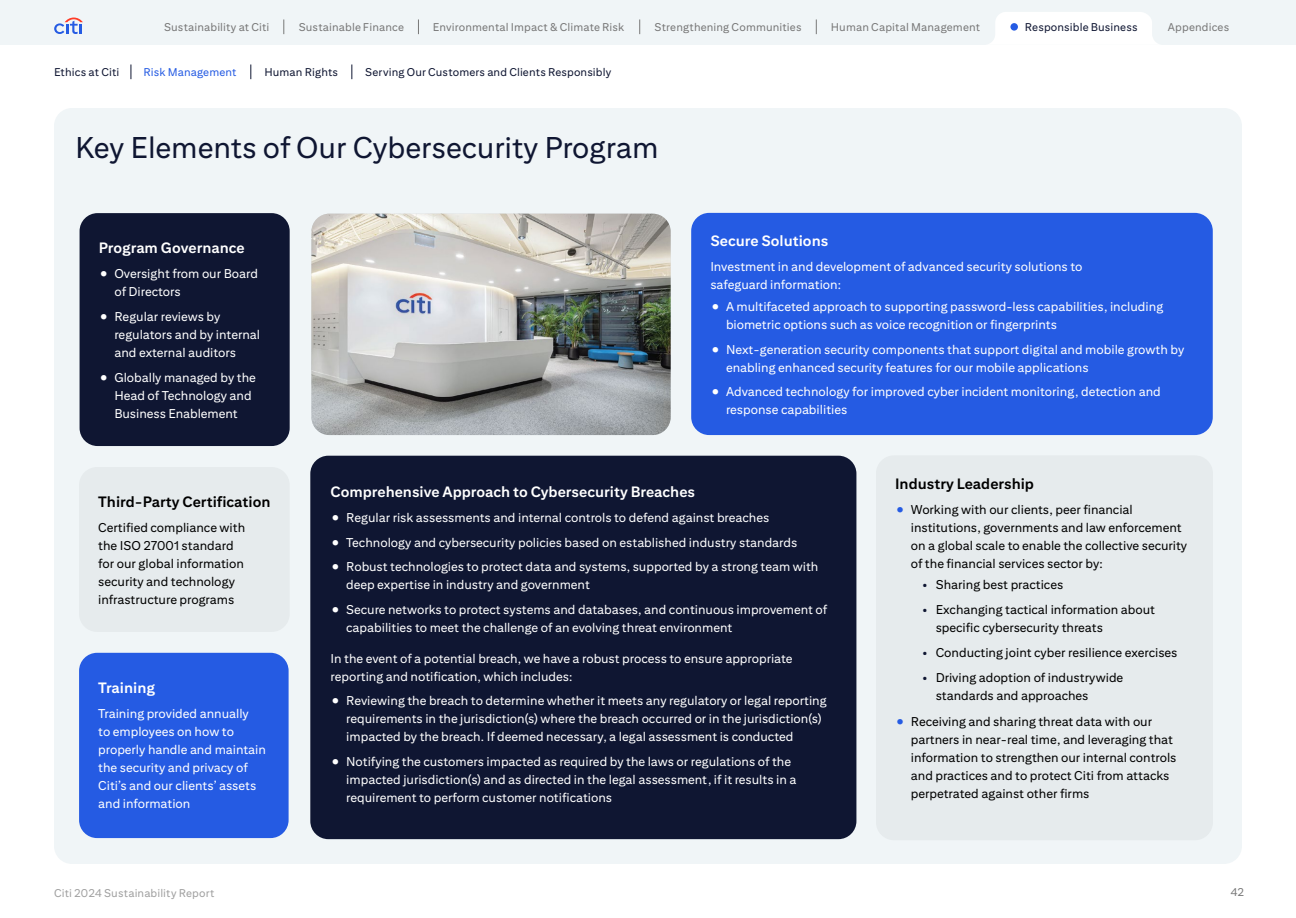
<style>
.page{position:relative;width:1296px;height:918px;background:#fff}
.page>*{position:absolute;margin:0;border:0;box-sizing:border-box;transform-origin:0 0}
.Tier_1_Callout_-_Title{font:30px "Citi Sans Text";color:#0f1632}
.Medium_Accent_Text{font:700 15px "Citi Sans Text";color:#fff}
.Medium_Accent_Text-2{font:700 15px "Citi Sans Text";color:#000}
.Body_Copy{font:12.75px/18px "Citi Sans Text";color:#fff}
.Body_Copy-2{font:12.75px/18px "Citi Sans Text";color:#000}
.Body_Copy_-_Before_Bullet{font:12.75px/18px "Citi Sans Text";color:#fff}
.t1{font:11.25px "Citi Sans Text";letter-spacing:.01em;color:#787878}
.t2{font:11.25px "Citi Sans Text";letter-spacing:.01em;color:#0f1632}
.t3{font:11.25px "Citi Sans Text";letter-spacing:.01em;color:#a0a0a0}
.Navigation_L1{font:11.25px "Citi Sans Text";letter-spacing:.01em;color:#255be3}
.s1{font-family:"Helvetica Neue"}
.s2{font-family:"Helvetica Neue";color:#255be3}
.s3{font-family:"Citi Sans Display";color:#0f1632}
</style>
<div class="page">
<div style="left:0;top:0;width:1296px;height:44px;background:#f0f5f7"></div>
<svg style="left:984px;top:12px;width:179px;height:33px"></svg>
<div style="left:1010px;top:23px;width:8px;height:8px;background:#255be3;border-radius:50%"></div>
<svg style="left:131px;top:64px;width:1px;height:15px"></svg>
<svg style="left:251px;top:64px;width:1px;height:15px"></svg>
<svg style="left:352px;top:64px;width:1px;height:15px"></svg>
<svg style="left:54px;top:18px;width:29px;height:16px"></svg>
<svg style="left:418px;top:19px;width:1px;height:15px"></svg>
<svg style="left:284px;top:19px;width:1px;height:15px"></svg>
<svg style="left:639px;top:19px;width:1px;height:15px"></svg>
<svg style="left:816px;top:19px;width:1px;height:15px"></svg>
<div style="left:54px;top:108px;width:1188px;height:756px;background:#f0f5f7;border-radius:18px"></div>
<div style="left:876px;top:455px;width:337px;height:385px;background:#e6ebed;border-radius:18px"></div>
<div style="left:691px;top:213px;width:522px;height:222px;background:#255be3;border-radius:18px"></div>
<div style="left:80px;top:213px;width:210px;height:233px;background:#0f1632;border-radius:18px"></div>
<div style="left:310px;top:456px;width:546px;height:383px;background:#0f1632;border-radius:18px"></div>
<img style="left:311px;top:214px;width:360px;height:221px">
<div style="left:79px;top:653px;width:210px;height:185px;background:#255be3;border-radius:18px"></div>
<div style="left:79px;top:467px;width:211px;height:165px;background:#e6ebed;border-radius:18px"></div>
<p class="t1" style="left:164px;top:20px;width:107px">Sustainability at Citi</p>
<p class="t1" style="left:299px;top:20px;width:107px">Sustainable Finance</p>
<p class="t1" style="left:433px;top:20px;width:193px">Environmental Impact &amp; Climate Risk</p>
<p class="t1" style="left:655px;top:20px;width:148px">Strengthening Communities</p>
<p class="t1" style="left:831px;top:20px;width:151px">Human Capital Management</p>
<p class="t2" style="left:1025px;top:20px;width:114px">Responsible Business</p>
<p class="t1" style="left:1168px;top:20px;width:63px">Appendices</p>
<p class="Navigation_L1" style="left:144px;top:65px;width:95px">Risk Management</p>
<p class="t2" style="left:54px;top:65px;width:67px">Ethics at Citi</p>
<p class="t2" style="left:264px;top:65px;width:75px">Human Rights</p>
<p class="t2" style="left:365px;top:65px;width:248px">Serving Our Customers and Clients Responsibly</p>
<p class="Tier_1_Callout_-_Title" style="left:75px;top:130px;width:585px">Key Elements of Our Cybersecurity Program</p>
<p class="Medium_Accent_Text" style="left:99px;top:239px;width:148px">Program Governance</p>
<p class="Body_Copy" style="left:114px;top:264px;width:145px;text-indent:-15px"><span class="s1">●</span> Oversight from our Board of Directors</p>
<p class="Body_Copy" style="left:114px;top:307px;width:147px;text-indent:-15px"><span class="s1">●</span> Regular reviews by regulators and by internal and external auditors</p>
<p class="Body_Copy" style="left:114px;top:368px;width:143px;text-indent:-15px"><span class="s1">●</span> Globally managed by the<br>Head of Technology and<br>Business Enablement</p>
<p class="Medium_Accent_Text" style="left:710px;top:232px;width:119px">Secure Solutions</p>
<p class="Body_Copy_-_Before_Bullet" style="left:710px;top:257px;width:374px">Investment in and development of advanced security solutions to safeguard information:</p>
<p class="Body_Copy" style="left:726px;top:297px;width:439px;text-indent:-15px"><span class="s1">●</span> A multifaceted approach to supporting password-less capabilities, including biometric options such as voice recognition or fingerprints</p>
<p class="Body_Copy" style="left:726px;top:340px;width:460px;text-indent:-15px"><span class="s1">●</span> Next-generation security components that support digital and mobile growth by enabling enhanced security features for our mobile applications</p>
<p class="Body_Copy" style="left:726px;top:383px;width:436px;text-indent:-15px"><span class="s1">●</span> Advanced technology for improved cyber incident monitoring, detection and response capabilities</p>
<p class="Medium_Accent_Text-2" style="left:98px;top:493px;width:174px">Third-Party Certification</p>
<p class="Body_Copy-2" style="left:98px;top:518px;width:148px">Certified compliance with the ISO 27001 standard for our global information security and technology infrastructure programs</p>
<p class="Medium_Accent_Text" style="left:98px;top:679px;width:58px">Training</p>
<p class="Body_Copy" style="left:98px;top:704px;width:169px">Training provided annually<br>to employees on how to properly handle and maintain the security and privacy of<br>Citi’s and our clients’ assets and information</p>
<p class="Medium_Accent_Text" style="left:331px;top:483px;width:366px">Comprehensive Approach to Cybersecurity Breaches</p>
<p class="Body_Copy" style="left:332px;top:508px;width:439px"><span class="s1">●</span> Regular risk assessments and internal controls to defend against breaches</p>
<p class="Body_Copy" style="left:332px;top:533px;width:467px"><span class="s1">●</span> Technology and cybersecurity policies based on established industry standards</p>
<p class="Body_Copy" style="left:346px;top:558px;width:474px;text-indent:-15px"><span class="s1">●</span> Robust technologies to protect data and systems, supported by a strong team with deep expertise in industry and government</p>
<p class="Body_Copy" style="left:346px;top:600px;width:483px;text-indent:-15px"><span class="s1">●</span> Secure networks to protect systems and databases, and continuous improvement of capabilities to meet the challenge of an evolving threat environment</p>
<p class="Body_Copy_-_Before_Bullet" style="left:331px;top:649px;width:463px">In the event of a potential breach, we have a robust process to ensure appropriate reporting and notification, which includes:</p>
<p class="Body_Copy" style="left:346px;top:692px;width:482px;text-indent:-15px"><span class="s1">●</span> Reviewing the breach to determine whether it meets any regulatory or legal reporting requirements in the jurisdiction(s) where the breach occurred or in the jurisdiction(s) impacted by the breach. If deemed necessary, a legal assessment is conducted</p>
<p class="Body_Copy" style="left:346px;top:752px;width:452px;text-indent:-15px"><span class="s1">●</span> Notifying the customers impacted as required by the laws or regulations of the impacted jurisdiction(s) and as directed in the legal assessment, if it results in a requirement to perform customer notifications</p>
<p class="Medium_Accent_Text-2" style="left:895px;top:475px;width:140px">Industry Leadership</p>
<p class="Body_Copy-2" style="left:911px;top:500px;width:278px;text-indent:-15px"><span class="s2">●</span> Working with our clients, peer financial institutions, governments and law enforcement on a global scale to enable the collective security of the financial services sector by:</p>
<p class="Body_Copy-2" style="left:922px;top:576px;width:143px"><span class="s3">•</span> Sharing best practices</p>
<p class="Body_Copy-2" style="left:936px;top:600px;width:221px;text-indent:-14px"><span class="s3">•</span> Exchanging tactical information about specific cybersecurity threats</p>
<p class="Body_Copy-2" style="left:922px;top:643px;width:257px"><span class="s3">•</span> Conducting joint cyber resilience exercises</p>
<p class="Body_Copy-2" style="left:936px;top:668px;width:189px;text-indent:-14px"><span class="s3">•</span> Driving adoption of industrywide standards and approaches</p>
<p class="Body_Copy-2" style="left:911px;top:712px;width:267px;text-indent:-15px"><span class="s2">●</span> Receiving and sharing threat data with our partners in near-real time, and leveraging that information to strengthen our internal controls and practices and to protect Citi from attacks perpetrated against other firms</p>
<p class="t3" style="left:54px;top:887px;width:162px">Citi 2024 Sustainability Report</p>
<p class="t1" style="left:1231px;top:886px;width:15px">42</p>
</div>
